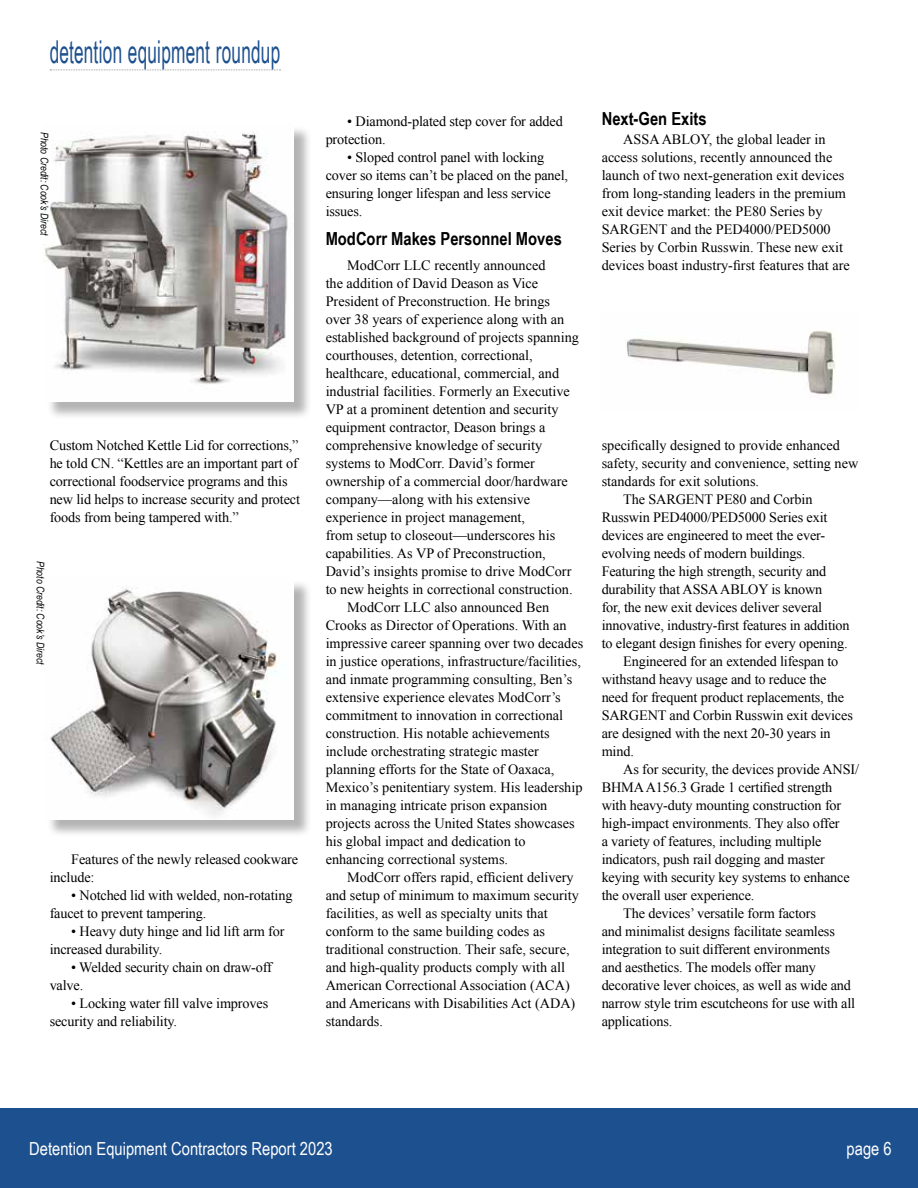
<style>
.page{position:relative;width:918px;height:1188px;background:#fff}
.page>*{position:absolute;margin:0;border:0;box-sizing:border-box;transform-origin:0 0}
.t1{font:31.5px "Arial Narrow";letter-spacing:.01em;color:#1d508e;scale:.67 1}
.t2{font:18px "Arial Narrow";color:#fff}
.t3{font:700 18px "Arial Narrow";color:#000}
.t4{font:14.25px/18px "Times New Roman";color:#000}
.t5{font:italic 10.5px "Arial Narrow";color:#000}
</style>
<div class="page">
<div style="left:0;top:1108px;width:918px;height:80px;background:#1d508e"></div>
<svg style="left:50px;top:70px;width:231px;height:1px"></svg>
<div style="left:46px;top:126px;width:266px;height:295px;background:#000;opacity:.3"></div>
<img style="left:44px;top:126px;width:249px;height:276px">
<div style="left:46px;top:580px;width:266px;height:258px;background:#000;opacity:.3"></div>
<img style="left:46px;top:580px;width:247px;height:239px">
<img style="left:627px;top:330px;width:208px;height:67px">
<h1 class="t1" style="left:50px;top:29px;width:346px">detention equipment roundup</h1>
<p class="t5" style="left:52px;top:132px;width:106px;rotate:90deg">Photo Credit: Cook’s Direct</p>
<p class="t4" style="left:50px;top:436px;width:252px">Custom Notched Kettle Lid for corrections,” he told CN. “Kettles are an important part of correctional foodservice programs and this new lid helps to increase security and protect foods from being tampered with.”</p>
<p class="t5" style="left:48px;top:561px;width:106px;rotate:90deg">Photo Credit: Cook’s Direct</p>
<p class="t4" style="left:50px;top:850px;width:250px;text-indent:22px">Features of the newly released cookware include:</p>
<p class="t4" style="left:50px;top:886px;width:244px;text-indent:22px">• Notched lid with welded, non-rotating faucet to prevent tampering.</p>
<p class="t4" style="left:50px;top:922px;width:236px;text-indent:22px">• Heavy duty hinge and lid lift arm for increased durability.</p>
<p class="t4" style="left:50px;top:958px;width:224px;text-indent:22px">• Welded security chain on draw-off valve.</p>
<p class="t4" style="left:50px;top:994px;width:220px;text-indent:22px">• Locking water fill valve improves security and reliability.</p>
<p class="t4" style="left:326px;top:112px;width:239px;text-indent:22px">• Diamond-plated step cover for added protection.</p>
<p class="t4" style="left:326px;top:148px;width:244px;text-indent:22px">• Sloped control panel with locking cover so items can’t be placed on the panel, ensuring longer lifespan and less service issues.</p>
<p class="t3" style="left:326px;top:225px;width:238px">ModCorr Makes Personnel Moves</p>
<p class="t4" style="left:347px;top:256px;width:200px">ModCorr LLC recently announced</p>
<p class="t4" style="left:326px;top:274px;width:214px">the addition of David Deason as Vice</p>
<p class="t4" style="left:326px;top:292px;width:226px">President of Preconstruction. He brings</p>
<p class="t4" style="left:326px;top:310px;width:240px">over 38 years of experience along with an</p>
<p class="t4" style="left:326px;top:328px;width:255px">established background of projects spanning</p>
<p class="t4" style="left:326px;top:346px;width:208px">courthouses, detention, correctional,</p>
<p class="t4" style="left:326px;top:364px;width:235px">healthcare, educational, commercial, and</p>
<p class="t4" style="left:326px;top:382px;width:246px">industrial facilities. Formerly an Executive</p>
<p class="t4" style="left:326px;top:400px;width:234px">VP at a prominent detention and security</p>
<p class="t4" style="left:326px;top:418px;width:221px">equipment contractor, Deason brings a</p>
<p class="t4" style="left:326px;top:436px;width:218px">comprehensive knowledge of security</p>
<p class="t4" style="left:326px;top:454px;width:211px">systems to ModCorr. David’s former</p>
<p class="t4" style="left:326px;top:472px;width:244px">ownership of a commercial door/hardware</p>
<p class="t4" style="left:326px;top:490px;width:206px">company—along with his extensive</p>
<p class="t4" style="left:326px;top:508px;width:201px">experience in project management,</p>
<p class="t4" style="left:326px;top:526px;width:231px">from setup to closeout—underscores his</p>
<p class="t4" style="left:326px;top:544px;width:222px">capabilities. As VP of Preconstruction,</p>
<p class="t4" style="left:326px;top:562px;width:247px">David’s insights promise to drive ModCorr</p>
<p class="t4" style="left:326px;top:580px;width:248px">to new heights in correctional construction.</p>
<p class="t4" style="left:347px;top:598px;width:203px">ModCorr LLC also announced Ben</p>
<p class="t4" style="left:326px;top:616px;width:242px">Crooks as Director of Operations. With an</p>
<p class="t4" style="left:326px;top:634px;width:259px">impressive career spanning over two decades</p>
<p class="t4" style="left:326px;top:652px;width:257px">in justice operations, infrastructure/facilities,</p>
<p class="t4" style="left:326px;top:670px;width:248px">and inmate programming consulting, Ben’s</p>
<p class="t4" style="left:326px;top:688px;width:237px">extensive experience elevates ModCorr’s</p>
<p class="t4" style="left:326px;top:706px;width:239px">commitment to innovation in correctional</p>
<p class="t4" style="left:326px;top:724px;width:226px">construction. His notable achievements</p>
<p class="t4" style="left:326px;top:742px;width:215px">include orchestrating strategic master</p>
<p class="t4" style="left:326px;top:760px;width:230px">planning efforts for the State of Oaxaca,</p>
<p class="t4" style="left:326px;top:778px;width:258px">Mexico’s penitentiary system. His leadership</p>
<p class="t4" style="left:326px;top:796px;width:223px">in managing intricate prison expansion</p>
<p class="t4" style="left:326px;top:814px;width:250px">projects across the United States showcases</p>
<p class="t4" style="left:326px;top:832px;width:201px">his global impact and dedication to</p>
<p class="t4" style="left:326px;top:850px;width:184px">enhancing correctional systems.</p>
<p class="t4" style="left:347px;top:868px;width:228px">ModCorr offers rapid, efficient delivery</p>
<p class="t4" style="left:326px;top:886px;width:255px">and setup of minimum to maximum security</p>
<p class="t4" style="left:326px;top:904px;width:224px">facilities, as well as specialty units that</p>
<p class="t4" style="left:326px;top:922px;width:221px">conform to the same building codes as</p>
<p class="t4" style="left:326px;top:940px;width:245px">traditional construction. Their safe, secure,</p>
<p class="t4" style="left:326px;top:958px;width:241px">and high-quality products comply with all</p>
<p class="t4" style="left:326px;top:976px;width:246px">American Correctional Association (ACA)</p>
<p class="t4" style="left:326px;top:994px;width:251px">and Americans with Disabilities Act (ADA)</p>
<p class="t4" style="left:326px;top:1012px;width:59px">standards.</p>
<p class="t3" style="left:602px;top:105px;width:106px">Next-Gen Exits</p>
<p class="t4" style="left:602px;top:130px;width:250px;text-indent:22px">ASSA ABLOY, the global leader in access solutions, recently announced the launch of two next-generation exit devices from long-standing leaders in the premium exit device market: the PE80 Series by SARGENT and the PED4000/PED5000<br>Series by Corbin Russwin. These new exit devices boast industry-first features that are</p>
<p class="t4" style="left:602px;top:436px;width:240px">specifically designed to provide enhanced</p>
<p class="t4" style="left:602px;top:454px;width:258px">safety, security and convenience, setting new</p>
<p class="t4" style="left:602px;top:472px;width:159px">standards for exit solutions.</p>
<p class="t4" style="left:623px;top:490px;width:191px">The SARGENT PE80 and Corbin</p>
<p class="t4" style="left:602px;top:508px;width:227px">Russwin PED4000/PED5000 Series exit</p>
<p class="t4" style="left:602px;top:526px;width:225px">devices are engineered to meet the ever-</p>
<p class="t4" style="left:602px;top:544px;width:205px">evolving needs of modern buildings.</p>
<p class="t4" style="left:602px;top:562px;width:226px">Featuring the high strength, security and</p>
<p class="t4" style="left:602px;top:580px;width:222px">durability that ASSA ABLOY is known</p>
<p class="t4" style="left:602px;top:598px;width:222px">for, the new exit devices deliver several</p>
<p class="t4" style="left:602px;top:616px;width:250px">innovative, industry-first features in addition</p>
<p class="t4" style="left:602px;top:634px;width:247px">to elegant design finishes for every opening.</p>
<p class="t4" style="left:623px;top:652px;width:217px">Engineered for an extended lifespan to</p>
<p class="t4" style="left:602px;top:670px;width:226px">withstand heavy usage and to reduce the</p>
<p class="t4" style="left:602px;top:688px;width:244px">need for frequent product replacements, the</p>
<p class="t4" style="left:602px;top:706px;width:253px">SARGENT and Corbin Russwin exit devices</p>
<p class="t4" style="left:602px;top:724px;width:230px">are designed with the next 20-30 years in</p>
<p class="t4" style="left:602px;top:742px;width:34px">mind.</p>
<p class="t4" style="left:623px;top:760px;width:237px">As for security, the devices provide ANSI/</p>
<p class="t4" style="left:602px;top:778px;width:232px">BHMA A156.3 Grade 1 certified strength</p>
<p class="t4" style="left:602px;top:796px;width:241px">with heavy-duty mounting construction for</p>
<p class="t4" style="left:602px;top:814px;width:239px">high-impact environments. They also offer</p>
<p class="t4" style="left:602px;top:832px;width:221px">a variety of features, including multiple</p>
<p class="t4" style="left:602px;top:850px;width:225px">indicators, push rail dogging and master</p>
<p class="t4" style="left:602px;top:868px;width:250px">keying with security key systems to enhance</p>
<p class="t4" style="left:602px;top:886px;width:154px">the overall user experience.</p>
<p class="t4" style="left:623px;top:904px;width:194px">The devices’ versatile form factors</p>
<p class="t4" style="left:602px;top:922px;width:235px">and minimalist designs facilitate seamless</p>
<p class="t4" style="left:602px;top:940px;width:230px">integration to suit different environments</p>
<p class="t4" style="left:602px;top:958px;width:216px">and aesthetics. The models offer many</p>
<p class="t4" style="left:602px;top:976px;width:251px">decorative lever choices, as well as wide and</p>
<p class="t4" style="left:602px;top:994px;width:255px">narrow style trim escutcheons for use with all</p>
<p class="t4" style="left:602px;top:1012px;width:72px">applications.</p>
<p class="t2" style="left:29px;top:1135px;width:305px">Detention Equipment Contractors Report 2023</p>
<p class="t2" style="left:847px;top:1135px;width:47px">page 6</p>
</div>
